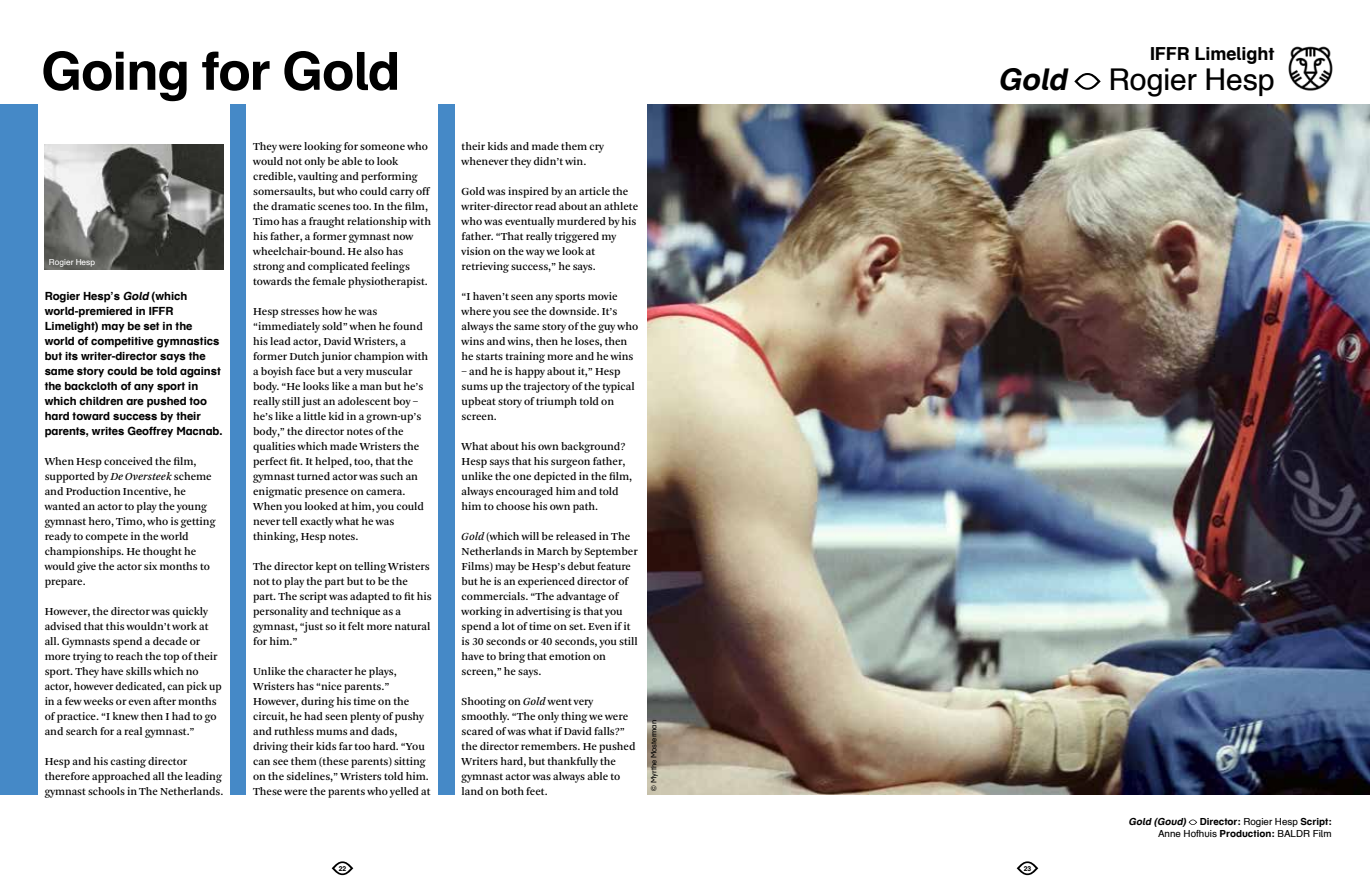
<style>
.page{position:relative;width:1370px;height:893px;background:#fff}
.page>*{position:absolute;margin:0;border:0;box-sizing:border-box;transform-origin:0 0}
.t1{font:700 52.5px "Eye Schulbuch";letter-spacing:-.02em;color:#000}
.t2{font:30px "Eye Schulbuch";letter-spacing:-.005em;color:#000}
.t3{font:700 18px "Eye Schulbuch";letter-spacing:-.005em;color:#000}
.t4{font:11.25px/15px "Arnhem";letter-spacing:-.005em;color:#000}
.t5{font:700 11.25px/15px "Eye Schulbuch";letter-spacing:-.005em;color:#000}
.t6{font:9.75px/12px "Eye Schulbuch";color:#000;text-align:right}
.t7{font:8.25px "Eye Schulbuch";color:#fff}
.t8{font:7.5px "Eye Schulbuch";color:#000}
.t9{font:700 6.75px "Eye Schulbuch";color:#000}
.s1{font-style:italic}
.s2{font-weight:700;font-style:italic}
.s3{font-weight:700}
</style>
<div class="page">
<img style="left:647px;top:105px;width:722px;height:690px">
<div style="left:0;top:105px;width:646px;height:690px;background:#4589c7"></div>
<svg style="left:331px;top:861px;width:22px;height:14px"></svg>
<svg style="left:1016px;top:861px;width:22px;height:14px"></svg>
<div style="left:38px;top:102px;width:192px;height:706px;background:#fff"></div>
<div style="left:247px;top:102px;width:191px;height:706px;background:#fff"></div>
<div style="left:455px;top:102px;width:191px;height:706px;background:#fff"></div>
<svg style="left:1188px;top:819px;width:8px;height:6px"></svg>
<svg style="left:1074px;top:73px;width:26px;height:17px"></svg>
<img style="left:45px;top:145px;width:178px;height:125px">
<img style="left:1288px;top:46px;width:45px;height:45px">
<h1 class="t1" style="left:41px;top:38px;width:360px">Going for Gold</h1>
<p class="t7" style="left:49px;top:257px;width:48px">Rogier Hesp</p>
<p class="t5" style="left:45px;top:288px;width:179px">Rogier Hesp’s <span class="s1">Gold</span> (which world-premiered in IFFR<br>Limelight) may be set in the world of competitive gymnastics but its writer-director says the same story could be told against the backcloth of any sport in which children are pushed too hard toward success by their parents, writes Geoffrey Macnab.</p>
<p class="t4" style="left:45px;top:454px;width:172px">When Hesp conceived the film, supported by <span class="s1">De Oversteek</span> scheme and Production Incentive, he wanted an actor to play the young gymnast hero, Timo, who is getting ready to compete in the world championships. He thought he would give the actor six months to prepare.</p>
<p class="t4" style="left:45px;top:604px;width:179px">However, the director was quickly advised that this wouldn’t work at all. Gymnasts spend a decade or more trying to reach the top of their sport. They have skills which no actor, however dedicated, can pick up in a few weeks or even after months of practice. “I knew then I had to go and search for a real gymnast.”</p>
<p class="t4" style="left:45px;top:754px;width:180px">Hesp and his casting director therefore approached all the leading gymnast schools in The Netherlands.</p>
<p class="t4" style="left:253px;top:139px;width:179px">They were looking for someone who would not only be able to look credible, vaulting and performing somersaults, but who could carry off the dramatic scenes too. In the film, Timo has a fraught relationship with his father, a former gymnast now wheelchair-bound. He also has strong and complicated feelings towards the female physiotherapist.</p>
<p class="t4" style="left:253px;top:304px;width:177px">Hesp stresses how he was “immediately sold” when he found his lead actor, David Wristers, a former Dutch junior champion with a boyish face but a very muscular body. “He looks like a man but he’s really still just an adolescent boy – he’s like a little kid in a grown-up’s body,” the director notes of the qualities which made Wristers the perfect fit. It helped, too, that the gymnast turned actor was such an enigmatic presence on camera.<br>When you looked at him, you could never tell exactly what he was thinking, Hesp notes.</p>
<p class="t4" style="left:253px;top:559px;width:180px">The director kept on telling Wristers not to play the part but to be the part. The script was adapted to fit his personality and technique as a gymnast, “just so it felt more natural for him.”</p>
<p class="t4" style="left:253px;top:664px;width:179px">Unlike the character he plays, Wristers has “nice parents.” However, during his time on the circuit, he had seen plenty of pushy and ruthless mums and dads, driving their kids far too hard. “You can see them (these parents) sitting on the sidelines,” Wristers told him.<br>These were the parents who yelled at</p>
<p class="t4" style="left:461px;top:139px;width:144px">their kids and made them cry whenever they didn’t win.</p>
<p class="t4" style="left:461px;top:184px;width:178px">Gold was inspired by an article the writer-director read about an athlete who was eventually murdered by his father. “That really triggered my vision on the way we look at retrieving success,” he says.</p>
<p class="t4" style="left:461px;top:289px;width:178px">“I haven’t seen any sports movie where you see the downside. It’s always the same story of the guy who wins and wins, then he loses, then he starts training more and he wins</p>
<p class="t4" style="left:461px;top:364px;width:175px">– and he is happy about it,” Hesp sums up the trajectory of the typical upbeat story of triumph told on screen.</p>
<p class="t4" style="left:461px;top:439px;width:172px">What about his own background?<br>Hesp says that his surgeon father, unlike the one depicted in the film, always encouraged him and told him to choose his own path.</p>
<p class="t4" style="left:461px;top:529px;width:178px"><span class="s1">Gold</span> (which will be released in The<br>Netherlands in March by September<br>Films) may be Hesp’s debut feature but he is an experienced director of commercials. “The advantage of working in advertising is that you spend a lot of time on set. Even if it is 30 seconds or 40 seconds, you still have to bring that emotion on screen,” he says.</p>
<p class="t4" style="left:461px;top:694px;width:175px">Shooting on <span class="s1">Gold</span> went very smoothly. “The only thing we were scared of was what if David falls?” the director remembers. He pushed<br>Writers hard, but thankfully the gymnast actor was always able to land on both feet.</p>
<p class="t8" style="left:649px;top:791px;width:72px;rotate:-90deg">© Myrthe Mosterman</p>
<h3 class="t3" style="left:1149px;top:42px;width:126px">IFFR Limelight</h3>
<h2 class="t2" style="left:997px;top:60px;width:278px"><span class="s2">Gold</span> Rogier Hesp</h2>
<p class="t6" style="left:1128px;top:815px;width:204px"><span class="s2">Gold (Goud)</span> <span class="s3">Director:</span> Rogier Hesp <span class="s3">Script:<br></span>Anne Hofhuis <span class="s3">Production:</span> BALDR Film</p>
<p class="t9" style="left:339px;top:864px;width:9px">22</p>
<p class="t9" style="left:1023px;top:864px;width:9px">23</p>
</div>
